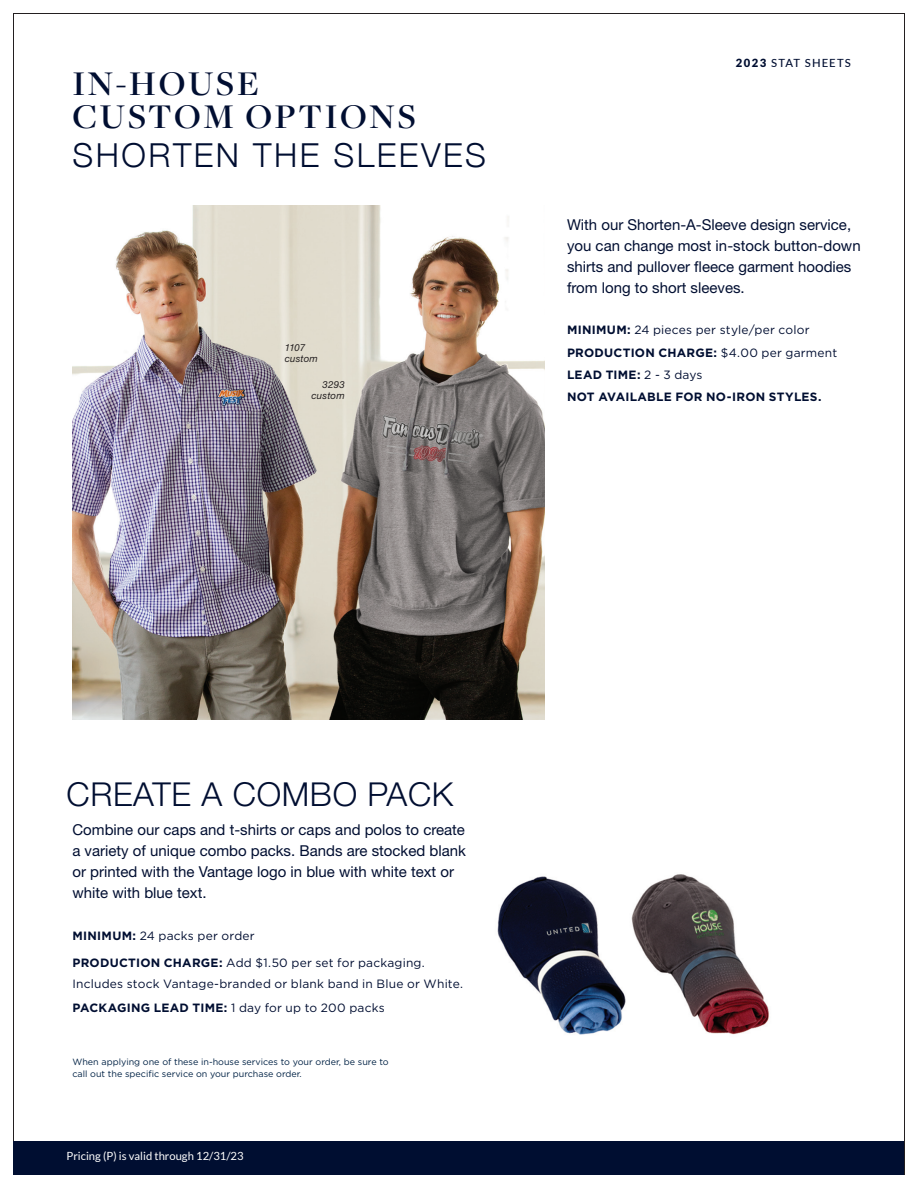
<style>
.page{position:relative;width:918px;height:1188px;background:#fff}
.page>*{position:absolute;margin:0;border:0;box-sizing:border-box;transform-origin:0 0}
.t1{font:600 36px/33px "Freight Disp Pro";letter-spacing:.075em;color:#000e31}
.t2{font:300 33px "Helvetica Neue";letter-spacing:.075em;color:#000e31}
.t3{font:300 33px "Helvetica Neue LT Std";letter-spacing:.02em;color:#000e31}
.Intro_Copy{font:15px/21px "Helvetica Neue LT Std";color:#000e31}
.Item_Number___Name{font:12px/21px "Gotham HTF";letter-spacing:.015em;color:#000e31}
.Item_Number___Name-2{font:700 12px "Gotham HTF";letter-spacing:.02em;color:#000e31}
.Intro_Copy-2{font:12px "Gotham HTF";letter-spacing:.015em;color:#000e31}
.t4{font:11.25px "Lato";color:#fff}
.t5{font:500 11.25px "Lato";letter-spacing:.095em;color:#000e31}
.t6{font:900 11.25px "Lato";color:#000e31}
.t7{font:10.5px "Lato";letter-spacing:.03em;color:#fff}
._2015_Item_Descripti{font:italic 9.75px/10.5px "Helvetica Neue LT Std";letter-spacing:.015em;color:#231f20}
.Small_Copy{font:9px/12px "Gotham HTF";color:#002245}
.s1{font-weight:900}
.s2{font-weight:700}
.s3{font-weight:400}
</style>
<div class="page">
<div style="left:14px;top:1141px;width:890px;height:33px;background:#000e31"></div>
<img style="left:497px;top:876px;width:129px;height:159px">
<img style="left:72px;top:205px;width:473px;height:514px">
<img style="left:631px;top:874px;width:138px;height:161px">
<p class="t1" style="left:72px;top:66px;width:345px">IN-HOUSE<br>CUSTOM OPTIONS</p>
<p class="t2" style="left:72px;top:129px;width:415px">SHORTEN THE SLEEVES</p>
<p class="_2015_Item_Descripti" style="left:285px;top:342px;width:35px">1107 custom</p>
<p class="_2015_Item_Descripti" style="left:323px;top:379px;width:24px">3293</p>
<p class="_2015_Item_Descripti" style="left:311px;top:390px;width:35px">custom</p>
<p class="t5" style="left:736px;top:55px;width:117px"><span class="s1">2023</span> STAT SHEETS</p>
<p class="t6" style="left:760px;top:57px;width:8px">2</p>
<p class="Intro_Copy" style="left:567px;top:214px;width:295px">With our Shorten-A-Sleeve design service, you can change most in-stock button-down shirts and pullover fleece garment hoodies from long to short sleeves.</p>
<p class="Item_Number___Name" style="left:567px;top:319px;width:244px"><span class="s2">MINIMUM:</span> 24 pieces per style/per color</p>
<p class="Item_Number___Name-2" style="left:567px;top:345px;width:272px">PRODUCTION CHARGE: <span class="s3">$4.00 per garment</span></p>
<p class="Item_Number___Name-2" style="left:567px;top:368px;width:137px">LEAD TIME: <span class="s3">2 - 3 days</span></p>
<p class="Item_Number___Name-2" style="left:567px;top:390px;width:256px">NOT AVAILABLE FOR NO-IRON STYLES.</p>
<p class="t3" style="left:66px;top:774px;width:388px">CREATE A COMBO PACK</p>
<p class="Intro_Copy" style="left:72px;top:819px;width:395px">Combine our caps and t-shirts or caps and polos to create a variety of unique combo packs. Bands are stocked blank or printed with the Vantage logo in blue with white text or white with blue text.</p>
<p class="Intro_Copy-2" style="left:72px;top:929px;width:184px"><span class="s2">MINIMUM:</span> 24 packs per order</p>
<p class="Item_Number___Name" style="left:72px;top:953px;width:392px"><span class="s2">PRODUCTION CHARGE:</span> Add $1.50 per set for packaging.<br>Includes stock Vantage-branded or blank band in Blue or White.</p>
<p class="Intro_Copy-2" style="left:72px;top:1001px;width:314px"><span class="s2">PACKAGING LEAD TIME:</span> 1 day for up to 200 packs</p>
<p class="Small_Copy" style="left:72px;top:1056px;width:318px">When applying one of these in-house services to your order, be sure to call out the specific service on your purchase order.</p>
<p class="t4" style="left:66px;top:1150px;width:179px">Pricing (P) is valid through 12/31/23</p>
<p class="t7" style="left:71px;top:1152px;width:182px">Net pricing is valid through 12/31/22</p>
</div>
